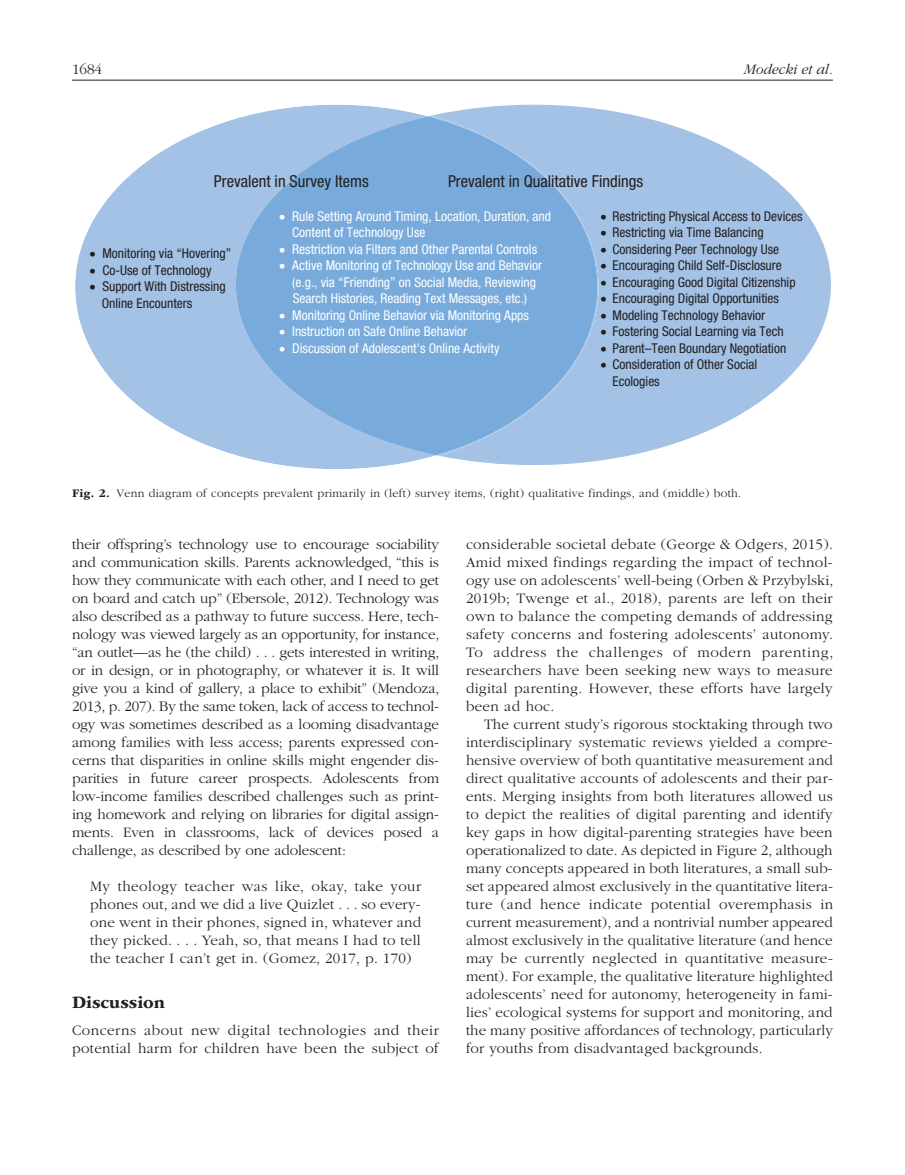
<style>
.page{position:relative;width:905px;height:1175px;background:#fff}
.page>*{position:absolute;margin:0;border:0;box-sizing:border-box;transform-origin:0 0}
.t1{font:700 18px "ITC Garamond Std";color:#231f20}
.t2{font:condensed 16.5px "Helvetica Neue LT Std";color:#231f20}
.t3{font:300 15px/18px "ITC Garamond Std";letter-spacing:.015em;color:#231f20;text-align:justify}
.t4{font:italic 300 15px "ITC Garamond Std";color:#231f20}
.t5{font:condensed 13.5px/16.5px "Helvetica Neue LT Std";color:#231f20}
.t6{font:condensed 13.5px/16.5px "Helvetica Neue LT Std";color:#fff}
.t7{font:300 12px "ITC Garamond Std";letter-spacing:.02em;color:#231f20}
.s1{font-weight:700}
</style>
<div class="page">
<hr style="left:72px;top:80px;width:760px;height:1px;background:#231f20">
<svg style="left:75px;top:104px;width:472px;height:365px;fill:#a3c2e5"></svg>
<svg style="left:430px;top:105px;width:401px;height:360px;fill:#a3c2e5"></svg>
<svg style="left:236px;top:116px;width:192px;height:339px;background:#85b2de"></svg>
<svg style="left:428px;top:116px;width:170px;height:340px;background:#83b1de"></svg>
<p class="t3" style="left:72px;top:60px;width:31px">1684</p>
<p class="t4" style="left:744px;top:61px;width:90px">Modecki et al.</p>
<p class="t2" style="left:214px;top:171px;width:156px">Prevalent in Survey Items</p>
<p class="t2" style="left:448px;top:171px;width:197px">Prevalent in Qualitative Findings</p>
<p class="t6" style="left:292px;top:208px;width:260px;text-indent:-13px">• Rule Setting Around Timing, Location, Duration, and<br>Content of Technology Use</p>
<p class="t6" style="left:279px;top:241px;width:259px">• Restriction via Filters and Other Parental Controls</p>
<p class="t6" style="left:279px;top:257px;width:264px;text-align:center">• Active Monitoring of Technology Use and Behavior (e.g., via “Friending” on Social Media, Reviewing<br>Search Histories, Reading Text Messages, etc.)</p>
<p class="t6" style="left:279px;top:307px;width:251px">• Monitoring Online Behavior via Monitoring Apps</p>
<p class="t6" style="left:279px;top:323px;width:189px">• Instruction on Safe Online Behavior</p>
<p class="t6" style="left:279px;top:340px;width:222px">• Discussion of Adolescent’s Online Activity</p>
<p class="t5" style="left:600px;top:208px;width:204px">• Restricting Physical Access to Devices</p>
<p class="t5" style="left:600px;top:224px;width:165px">• Restricting via Time Balancing</p>
<p class="t5" style="left:600px;top:241px;width:180px">• Considering Peer Technology Use</p>
<p class="t5" style="left:600px;top:257px;width:183px">• Encouraging Child Self-Disclosure</p>
<p class="t5" style="left:600px;top:274px;width:197px">• Encouraging Good Digital Citizenship</p>
<p class="t5" style="left:600px;top:290px;width:180px">• Encouraging Digital Opportunities</p>
<p class="t5" style="left:600px;top:307px;width:166px">• Modeling Technology Behavior</p>
<p class="t5" style="left:600px;top:323px;width:185px">• Fostering Social Learning via Tech</p>
<p class="t5" style="left:600px;top:340px;width:187px">• Parent–Teen Boundary Negotiation</p>
<p class="t5" style="left:612px;top:356px;width:146px;text-indent:-12px">• Consideration of Other Social<br>Ecologies</p>
<p class="t5" style="left:89px;top:245px;width:143px">• Monitoring via “Hovering”</p>
<p class="t5" style="left:89px;top:261px;width:124px">• Co-Use of Technology</p>
<p class="t5" style="left:102px;top:278px;width:125px;text-indent:-12px">• Support With Distressing<br>Online Encounters</p>
<p class="t7" style="left:72px;top:486px;width:671px"><span class="s1">Fig. 2.</span> Venn diagram of concepts prevalent primarily in (left) survey items, (right) qualitative findings, and (middle) both.</p>
<p class="t3" style="left:72px;top:535px;width:369px">their offspring’s technology use to encourage sociability and communication skills. Parents acknowledged, “this is how they communicate with each other, and I need to get on board and catch up” (Ebersole, 2012). Technology was also described as a pathway to future success. Here, tech&shy;nology was viewed largely as an opportunity, for instance, “an outlet—as he (the child) . . . gets interested in writing, or in design, or in photography, or whatever it is. It will give you a kind of gallery, a place to exhibit” (Mendoza, 2013, p. 207). By the same token, lack of access to technol&shy;ogy was sometimes described as a looming disadvantage among families with less access; parents expressed con&shy;cerns that disparities in online skills might engender dis&shy;parities in future career prospects. Adolescents from low-income families described challenges such as print&shy;ing homework and relying on libraries for digital assign&shy;ments. Even in classrooms, lack of devices posed a challenge, as described by one adolescent:</p>
<p class="t3" style="left:90px;top:877px;width:333px">My theology teacher was like, okay, take your phones out, and we did a live Quizlet . . . so every&shy;one went in their phones, signed in, whatever and they picked. . . . Yeah, so, that means I had to tell the teacher I can’t get in. (Gomez, 2017, p. 170)</p>
<p class="t1" style="left:72px;top:992px;width:94px">Discussion</p>
<p class="t3" style="left:72px;top:1021px;width:368px">Concerns about new digital technologies and their potential harm for children have been the subject of</p>
<p class="t3" style="left:466px;top:535px;width:369px">considerable societal debate (George &amp; Odgers, 2015).<br>Amid mixed findings regarding the impact of technol&shy;ogy use on adolescents’ well-being (Orben &amp; Przybylski, 2019b; Twenge et al., 2018), parents are left on their own to balance the competing demands of addressing safety concerns and fostering adolescents’ autonomy.<br>To address the challenges of modern parenting, researchers have been seeking new ways to measure digital parenting. However, these efforts have largely been ad hoc.</p>
<p class="t3" style="left:466px;top:715px;width:368px;text-indent:18px">The current study’s rigorous stocktaking through two interdisciplinary systematic reviews yielded a compre&shy;hensive overview of both quantitative measurement and direct qualitative accounts of adolescents and their par&shy;ents. Merging insights from both literatures allowed us to depict the realities of digital parenting and identify key gaps in how digital-parenting strategies have been operationalized to date. As depicted in Figure 2, although many concepts appeared in both literatures, a small sub&shy;set appeared almost exclusively in the quantitative litera&shy;ture (and hence indicate potential overemphasis in current measurement), and a nontrivial number appeared almost exclusively in the qualitative literature (and hence may be currently neglected in quantitative measure&shy;ment). For example, the qualitative literature highlighted adolescents’ need for autonomy, heterogeneity in fami&shy;lies’ ecological systems for support and monitoring, and the many positive affordances of technology, particularly for youths from disadvantaged backgrounds.</p>
</div>
